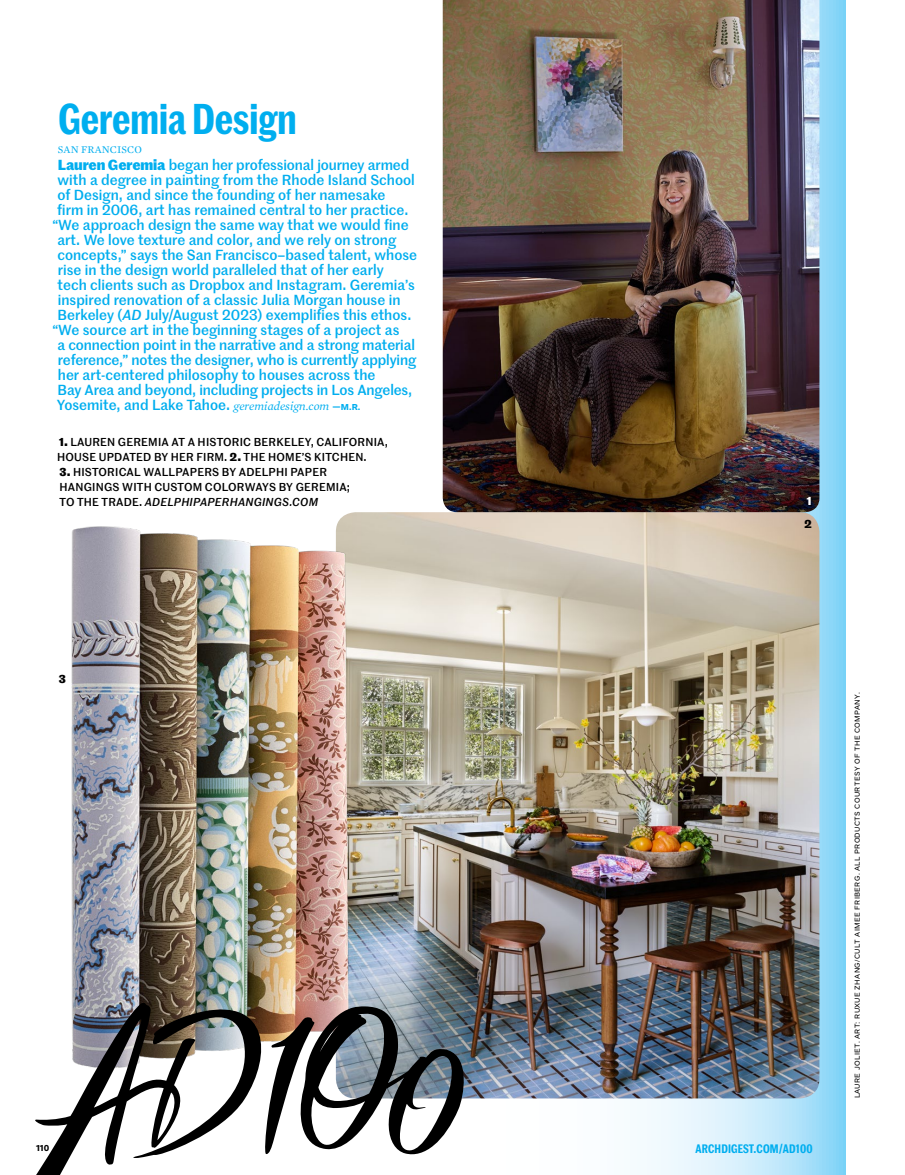
<style>
.page{position:relative;width:905px;height:1175px;background:#fff}
.page>*{position:absolute;margin:0;border:0;box-sizing:border-box;transform-origin:0 0}
.t1{font:600 42px "Marr Sans Cond";color:#00aeef}
.t2{font:500 14.25px "Marr Sans";color:#00aeef}
.t3{font:600 12px "Marr Sans Cond";letter-spacing:.015em;color:#00aeef}
.t4{font:500 11.25px/15px "Marr Sans";letter-spacing:.02em;color:#000}
.t5{font:700 11.25px "Marr Sans";color:#000}
.t6{font:700 11.25px "Marr Sans";color:#fff}
.t7{font:10.5px "Mercury Text G1";letter-spacing:.01em;color:#00aeef}
.t8{font:700 9px "ARS Maquette Pro";color:#000}
.t9{font:7.5px "ARS Maquette Pro";letter-spacing:.05em;color:#000}
.s1{font-weight:700}
.s2{font-style:italic}
.s3{font-family:"Mercury Text G1";font-weight:400;font-style:italic;font-size:12px}
.s4{font-family:"ARS Maquette Pro";font-weight:700;font-size:9px}
</style>
<div class="page">
<svg style="left:470px;top:0;width:375px;height:1174px"></svg>
<img style="left:386px;top:512px;width:433px;height:586px">
<img style="left:442px;top:0;width:377px;height:512px">
<img style="left:71px;top:512px;width:315px;height:486px">
<img style="left:35px;top:998px;width:435px;height:176px">
<h1 class="t1" style="left:58px;top:88px;width:240px">Geremia Design</h1>
<p class="t7" style="left:58px;top:143px;width:86px">SAN FRANCISCO</p>
<p class="t2" style="left:58px;top:154px;width:353px"><span class="s1">Lauren Geremia</span> began her professional journey armed</p>
<p class="t2" style="left:58px;top:169px;width:359px">with a degree in painting from the Rhode Island School</p>
<p class="t2" style="left:57px;top:184px;width:329px">of Design, and since the founding of her namesake</p>
<p class="t2" style="left:57px;top:199px;width:353px">firm in 2006, art has remained central to her practice.</p>
<p class="t2" style="left:52px;top:214px;width:358px">“We approach design the same way that we would fine</p>
<p class="t2" style="left:57px;top:229px;width:340px">art. We love texture and color, and we rely on strong</p>
<p class="t2" style="left:57px;top:244px;width:361px">concepts,” says the San Francisco–based talent, whose</p>
<p class="t2" style="left:58px;top:259px;width:327px">rise in the design world paralleled that of her early</p>
<p class="t2" style="left:58px;top:274px;width:359px">tech clients such as Dropbox and Instagram. Geremia’s</p>
<p class="t2" style="left:58px;top:289px;width:344px">inspired renovation of a classic Julia Morgan house in</p>
<p class="t2" style="left:58px;top:304px;width:355px">Berkeley (<span class="s2">AD</span> July/August 2023) exemplifies this ethos.</p>
<p class="t2" style="left:52px;top:319px;width:348px">“We source art in the beginning stages of a project as</p>
<p class="t2" style="left:57px;top:334px;width:359px">a connection point in the narrative and a strong material</p>
<p class="t2" style="left:58px;top:349px;width:360px">reference,” notes the designer, who is currently applying</p>
<p class="t2" style="left:58px;top:364px;width:319px">her art-centered philosophy to houses across the</p>
<p class="t2" style="left:58px;top:379px;width:356px">Bay Area and beyond, including projects in Los Angeles,</p>
<p class="t2" style="left:57px;top:394px;width:305px">Yosemite, and Lake Tahoe. <span class="s3">geremiadesign.com</span> <span class="s4">—M.R.</span></p>
<p class="t4" style="left:57px;top:434px;width:332px"><span class="s1">1.</span> LAUREN GEREMIA AT A HISTORIC BERKELEY, CALIFORNIA,<br>HOUSE UPDATED BY HER FIRM. <span class="s1">2.</span> THE HOME’S KITCHEN.</p>
<p class="t4" style="left:59px;top:464px;width:292px"><span class="s1">3.</span> HISTORICAL WALLPAPERS BY ADELPHI PAPER<br>HANGINGS WITH CUSTOM COLORWAYS BY GEREMIA;<br>TO THE TRADE. <span class="s2">ADELPHIPAPERHANGINGS.COM</span></p>
<p class="t6" style="left:806px;top:492px;width:6px">1</p>
<p class="t5" style="left:804px;top:515px;width:9px">2</p>
<p class="t5" style="left:59px;top:670px;width:9px">3</p>
<p class="t8" style="left:36px;top:1141px;width:15px">110</p>
<p class="t3" style="left:695px;top:1140px;width:119px">ARCHDIGEST.COM/AD100</p>
<p class="t9" style="left:852px;top:1098px;width:408px;rotate:-90deg">LAURE JOLIET. ART: RUXUE ZHANG/CULT AIMEE FRIBERG. ALL PRODUCTS COURTESY OF THE COMPANY.</p>
</div>
